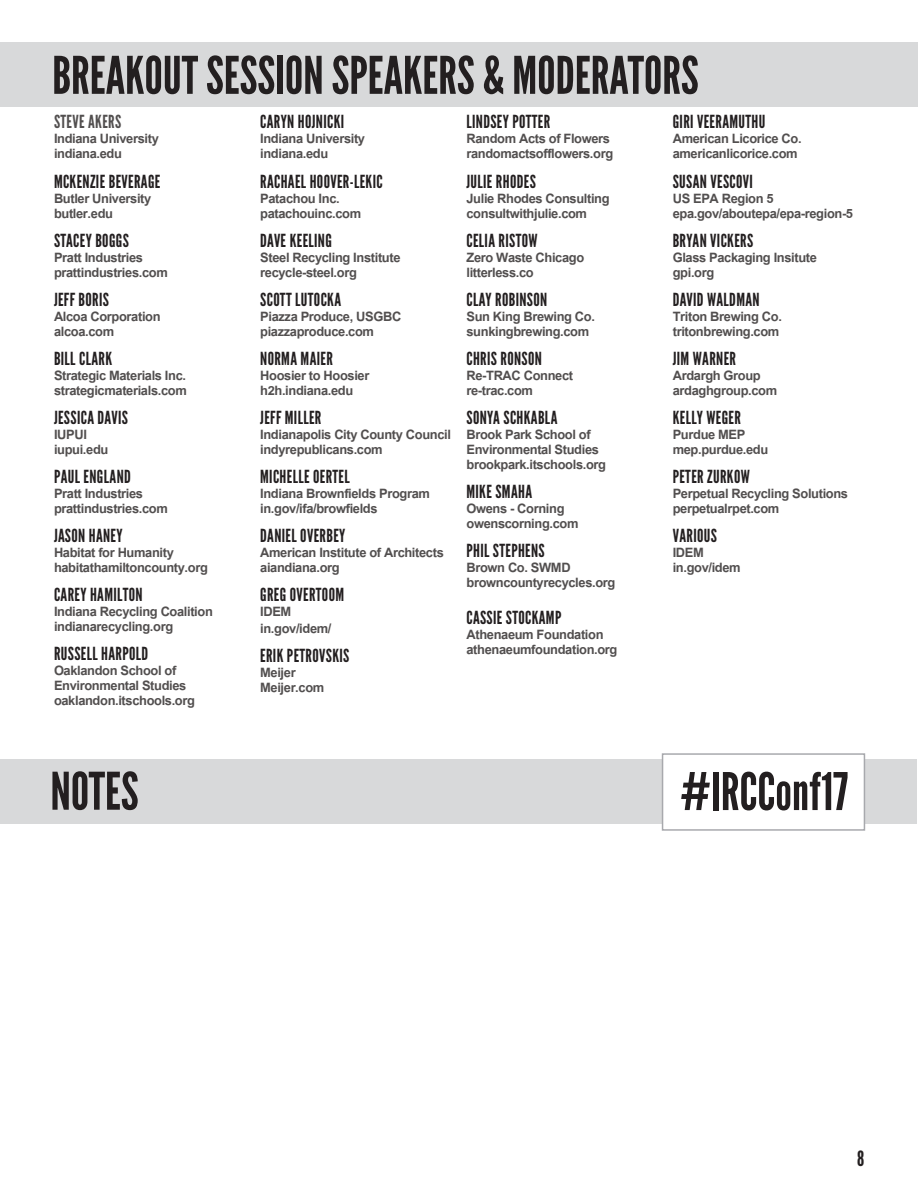
<style>
.page{position:relative;width:918px;height:1188px;background:#fff}
.page>*{position:absolute;margin:0;border:0;box-sizing:border-box;transform-origin:0 0}
.t1{font:51.75px "League Gothic";color:#231f20}
.t2{font:21px "League Gothic";color:#231f20}
.t3{font:700 18px/15px "Utsaah";letter-spacing:-.02em;color:#524f4f}
.t4{font:18px "League Gothic";letter-spacing:.02em;color:#231f20}
.t5{font:18px "League Gothic";letter-spacing:.02em;color:#524f4f}
</style>
<div class="page">
<div style="left:0;top:43px;width:918px;height:64px;background:#d8d9da"></div>
<div style="left:0;top:760px;width:916px;height:64px;background:#d8d9da"></div>
<div style="left:662px;top:753px;width:203px;height:78px;background:#fff;border:2px solid #a8a9ad"></div>
<h1 class="t1" style="left:52px;top:45px;width:648px">BREAKOUT SESSION SPEAKERS &amp; MODERATORS</h1>
<p class="t5" style="left:54px;top:111px;width:69px">STEVE AKERS</p>
<p class="t3" style="left:54px;top:132px;width:106px">Indiana University indiana.edu</p>
<p class="t4" style="left:54px;top:170px;width:108px">MCKENZIE BEVERAGE</p>
<p class="t3" style="left:54px;top:191px;width:99px">Butler University butler.edu</p>
<p class="t4" style="left:54px;top:229px;width:76px">STACEY BOGGS</p>
<p class="t3" style="left:54px;top:251px;width:115px">Pratt Industries prattindustries.com</p>
<p class="t4" style="left:54px;top:289px;width:57px">JEFF BORIS</p>
<p class="t3" style="left:54px;top:310px;width:108px">Alcoa Corporation alcoa.com</p>
<p class="t4" style="left:54px;top:348px;width:60px">BILL CLARK</p>
<p class="t3" style="left:54px;top:369px;width:134px">Strategic Materials Inc. strategicmaterials.com</p>
<p class="t4" style="left:54px;top:407px;width:75px">JESSICA DAVIS</p>
<p class="t3" style="left:54px;top:428px;width:56px">IUPUI iupui.edu</p>
<p class="t4" style="left:54px;top:466px;width:78px">PAUL ENGLAND</p>
<p class="t3" style="left:54px;top:487px;width:115px">Pratt Industries prattindustries.com</p>
<p class="t4" style="left:54px;top:525px;width:70px">JASON HANEY</p>
<p class="t3" style="left:54px;top:546px;width:155px">Habitat for Humanity habitathamiltoncounty.org</p>
<p class="t4" style="left:54px;top:584px;width:90px">CAREY HAMILTON</p>
<p class="t3" style="left:54px;top:605px;width:160px">Indiana Recycling Coalition indianarecycling.org</p>
<p class="t4" style="left:54px;top:643px;width:96px">RUSSELL HARPOLD</p>
<p class="t3" style="left:54px;top:664px;width:143px">Oaklandon School of<br>Environmental Studies oaklandon.itschools.org</p>
<p class="t4" style="left:466px;top:111px;width:85px">LINDSEY POTTER</p>
<p class="t3" style="left:466px;top:132px;width:148px">Random Acts of Flowers randomactsofflowers.org</p>
<p class="t4" style="left:466px;top:170px;width:71px">JULIE RHODES</p>
<p class="t3" style="left:466px;top:191px;width:145px">Julie Rhodes Consulting consultwithjulie.com</p>
<p class="t4" style="left:466px;top:229px;width:73px">CELIA RISTOW</p>
<p class="t3" style="left:466px;top:251px;width:119px">Zero Waste Chicago litterless.co</p>
<p class="t4" style="left:466px;top:289px;width:82px">CLAY ROBINSON</p>
<p class="t3" style="left:466px;top:310px;width:130px">Sun King Brewing Co. sunkingbrewing.com</p>
<p class="t4" style="left:466px;top:348px;width:77px">CHRIS RONSON</p>
<p class="t3" style="left:466px;top:369px;width:108px">Re-TRAC Connect re-trac.com</p>
<p class="t4" style="left:466px;top:407px;width:93px">SONYA SCHKABLA</p>
<p class="t3" style="left:466px;top:428px;width:141px">Brook Park School of<br>Environmental Studies brookpark.itschools.org</p>
<p class="t4" style="left:466px;top:481px;width:67px">MIKE SMAHA</p>
<p class="t3" style="left:466px;top:502px;width:114px">Owens - Corning owenscorning.com</p>
<p class="t4" style="left:466px;top:540px;width:80px">PHIL STEPHENS</p>
<p class="t3" style="left:466px;top:561px;width:150px">Brown Co. SWMD browncountyrecycles.org</p>
<p class="t4" style="left:466px;top:607px;width:96px">CASSIE STOCKAMP</p>
<p class="t3" style="left:466px;top:628px;width:153px">Athenaeum Foundation athenaeumfoundation.org</p>
<p class="t4" style="left:260px;top:111px;width:85px">CARYN HOJNICKI</p>
<p class="t3" style="left:260px;top:132px;width:106px">Indiana University indiana.edu</p>
<p class="t4" style="left:260px;top:170px;width:124px">RACHAEL HOOVER-LEKIC</p>
<p class="t3" style="left:260px;top:191px;width:102px">Patachou Inc. patachouinc.com</p>
<p class="t4" style="left:260px;top:229px;width:73px">DAVE KEELING</p>
<p class="t3" style="left:260px;top:251px;width:142px">Steel Recycling Institute recycle-steel.org</p>
<p class="t4" style="left:260px;top:289px;width:82px">SCOTT LUTOCKA</p>
<p class="t3" style="left:260px;top:310px;width:143px">Piazza Produce, USGBC piazzaproduce.com</p>
<p class="t4" style="left:260px;top:348px;width:74px">NORMA MAIER</p>
<p class="t3" style="left:260px;top:369px;width:111px">Hoosier to Hoosier h2h.indiana.edu</p>
<p class="t4" style="left:260px;top:407px;width:63px">JEFF MILLER</p>
<p class="t3" style="left:260px;top:428px;width:192px">Indianapolis City County Council indyrepublicans.com</p>
<p class="t4" style="left:260px;top:466px;width:91px">MICHELLE OERTEL</p>
<p class="t3" style="left:260px;top:487px;width:171px">Indiana Brownfields Program in.gov/ifa/browfields</p>
<p class="t4" style="left:260px;top:525px;width:87px">DANIEL OVERBEY</p>
<p class="t3" style="left:260px;top:546px;width:185px">American Institute of Architects aiandiana.org</p>
<p class="t4" style="left:260px;top:584px;width:85px">GREG OVERTOOM</p>
<p class="t3" style="left:260px;top:604px;width:73px;line-height:16.5px">IDEM in.gov/idem/</p>
<p class="t4" style="left:260px;top:645px;width:91px">ERIK PETROVSKIS</p>
<p class="t3" style="left:260px;top:666px;width:66px">Meijer<br>Meijer.com</p>
<p class="t4" style="left:673px;top:111px;width:94px">GIRI VEERAMUTHU</p>
<p class="t3" style="left:673px;top:132px;width:130px">American Licorice Co. americanlicorice.com</p>
<p class="t4" style="left:673px;top:170px;width:82px">SUSAN VESCOVI</p>
<p class="t3" style="left:673px;top:191px;width:182px">US EPA Region 5 epa.gov/aboutepa/epa-region-5</p>
<p class="t4" style="left:673px;top:229px;width:82px">BRYAN VICKERS</p>
<p class="t3" style="left:673px;top:251px;width:146px">Glass Packaging Insitute gpi.org</p>
<p class="t4" style="left:673px;top:289px;width:88px">DAVID WALDMAN</p>
<p class="t3" style="left:673px;top:310px;width:111px">Triton Brewing Co. tritonbrewing.com</p>
<p class="t4" style="left:673px;top:348px;width:65px">JIM WARNER</p>
<p class="t3" style="left:673px;top:369px;width:106px">Ardargh Group ardaghgroup.com</p>
<p class="t4" style="left:673px;top:407px;width:70px">KELLY WEGER</p>
<p class="t3" style="left:673px;top:428px;width:97px">Purdue MEP mep.purdue.edu</p>
<p class="t4" style="left:673px;top:466px;width:79px">PETER ZURKOW</p>
<p class="t3" style="left:673px;top:487px;width:177px">Perpetual Recycling Solutions perpetualrpet.com</p>
<p class="t4" style="left:673px;top:525px;width:46px">VARIOUS</p>
<p class="t3" style="left:673px;top:546px;width:70px">IDEM in.gov/idem</p>
<h1 class="t1" style="left:50px;top:760px;width:90px">NOTES</h1>
<h1 class="t1" style="left:680px;top:761px;width:170px">#IRCConf17</h1>
<p class="t2" style="left:857px;top:1146px;width:9px">8</p>
</div>
